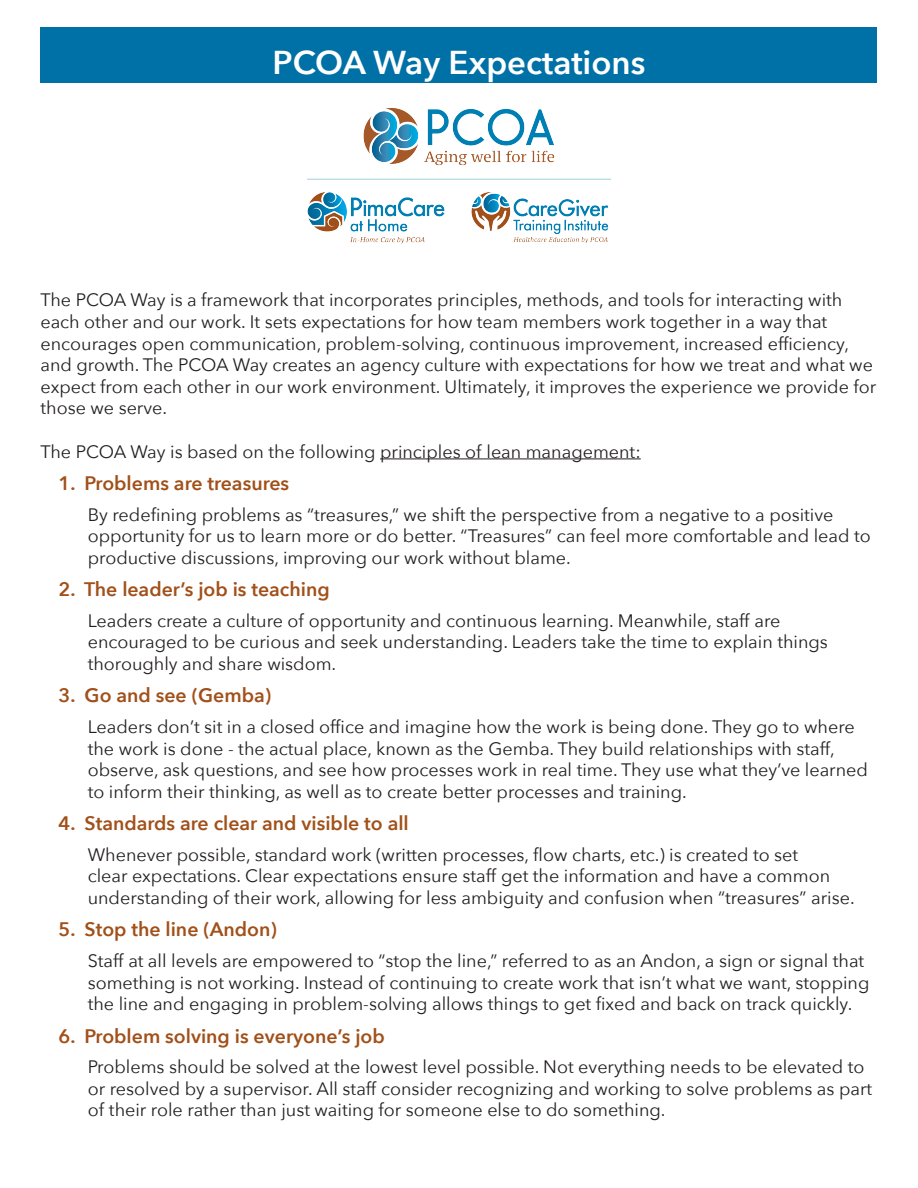
<style>
.page{position:relative;width:918px;height:1188px;background:#fff}
.page>*{position:absolute;margin:0;border:0;box-sizing:border-box;transform-origin:0 0}
.t1{font:600 33px "Avenir Next";color:#fff}
.t2{font:600 19.5px "Avenir Next";color:#a15019}
.t3{font:18px/21.6px "Avenir Next";color:#231f20}
</style>
<div class="page">
<div style="left:40px;top:27px;width:838px;height:55px;background:#0071a7"></div>
<hr style="left:380px;top:458px;width:261px;height:1px;background:#231f20">
<img style="left:307px;top:108px;width:303px;height:136px">
<h1 class="t1" style="left:273px;top:34px;width:374px">PCOA Way Expectations</h1>
<p class="t3" style="left:40px;top:289px;width:837px">The PCOA Way is a framework that incorporates principles, methods, and tools for interacting with each other and our work. It sets expectations for how team members work together in a way that encourages open communication, problem-solving, continuous improvement, increased efficiency, and growth. The PCOA Way creates an agency culture with expectations for how we treat and what we expect from each other in our work environment. Ultimately, it improves the experience we provide for those we serve.</p>
<p class="t3" style="left:40px;top:440px;width:602px">The PCOA Way is based on the following principles of lean management:</p>
<p class="t2" style="left:58px;top:466px;width:232px">1. Problems are treasures</p>
<p class="t3" style="left:88px;top:503px;width:784px">By redefining problems as “treasures,” we shift the perspective from a negative to a positive opportunity for us to learn more or do better. “Treasures” can feel more comfortable and lead to productive discussions, improving our work without blame.</p>
<p class="t2" style="left:58px;top:573px;width:273px">2. The leader’s job is teaching</p>
<p class="t3" style="left:88px;top:609px;width:742px">Leaders create a culture of opportunity and continuous learning. Meanwhile, staff are encouraged to be curious and seek understanding. Leaders take the time to explain things thoroughly and share wisdom.</p>
<p class="t2" style="left:58px;top:679px;width:214px">3. Go and see (Gemba)</p>
<p class="t3" style="left:88px;top:715px;width:782px">Leaders don’t sit in a closed office and imagine how the work is being done. They go to where the work is done - the actual place, known as the Gemba. They build relationships with staff, observe, ask questions, and see how processes work in real time. They use what they’ve learned to inform their thinking, as well as to create better processes and training.</p>
<p class="t2" style="left:58px;top:807px;width:352px">4. Standards are clear and visible to all</p>
<p class="t3" style="left:88px;top:843px;width:768px">Whenever possible, standard work (written processes, flow charts, etc.) is created to set<br>clear expectations. Clear expectations ensure staff get the information and have a common understanding of their work, allowing for less ambiguity and confusion when “treasures” arise.</p>
<p class="t2" style="left:58px;top:913px;width:220px">5. Stop the line (Andon)</p>
<p class="t3" style="left:88px;top:949px;width:783px">Staff at all levels are empowered to “stop the line,” referred to as an Andon, a sign or signal that something is not working. Instead of continuing to create work that isn’t what we want, stopping the line and engaging in problem-solving allows things to get fixed and back on track quickly.</p>
<p class="t2" style="left:58px;top:1019px;width:328px">6. Problem solving is everyone’s job</p>
<p class="t3" style="left:88px;top:1055px;width:786px">Problems should be solved at the lowest level possible. Not everything needs to be elevated to or resolved by a supervisor. All staff consider recognizing and working to solve problems as part of their role rather than just waiting for someone else to do something.</p>
</div>
